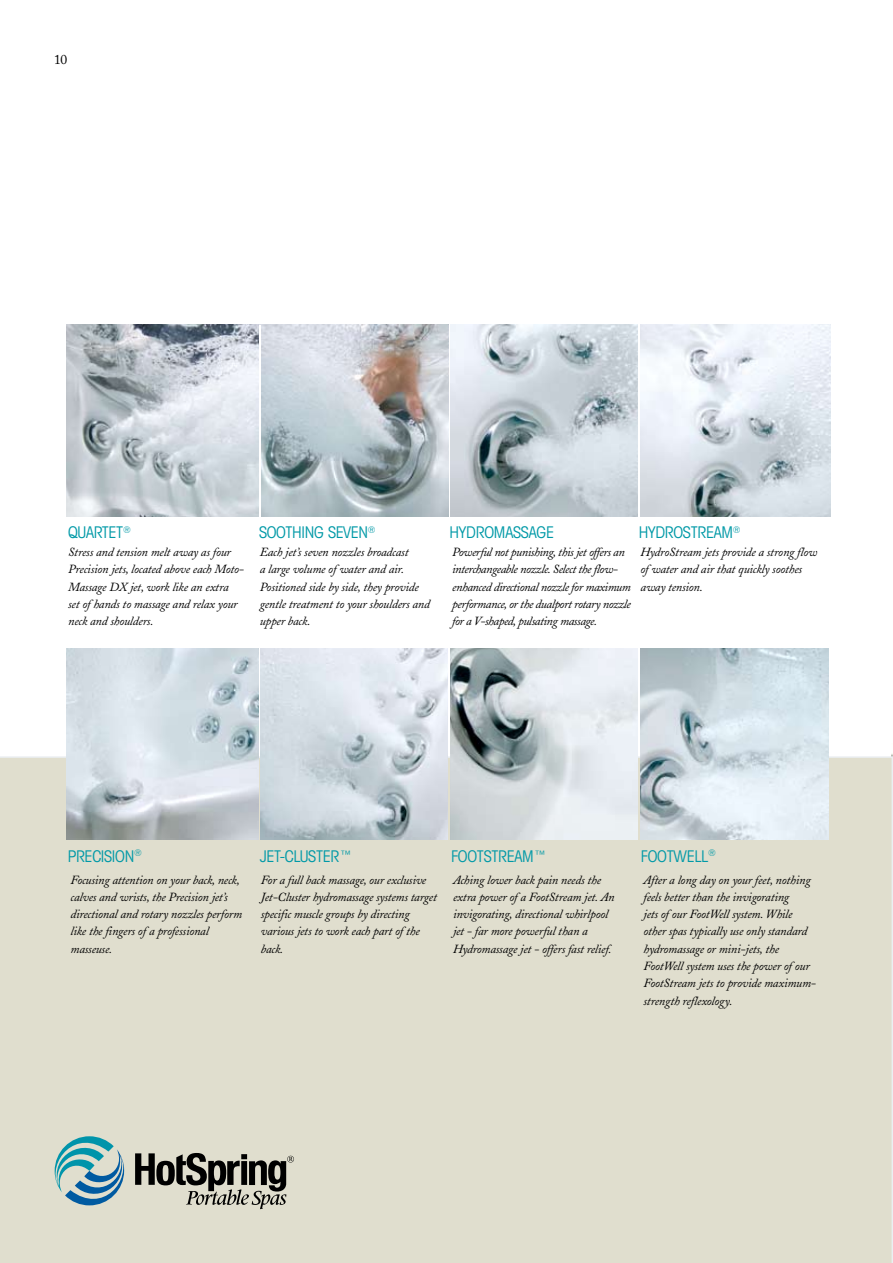
<style>
.page{position:relative;width:893px;height:1263px;background:#fff}
.page>*{position:absolute;margin:0;border:0;box-sizing:border-box;transform-origin:0 0}
.t1{font:condensed 16.05px "Avant Garde IT Cby BT";letter-spacing:-.015em;color:#0099a7}
.t2{font:13.5px "Adobe Caslon";color:#000}
.t3{font:italic 12.3px/17.2px "Adobe Caslon";letter-spacing:-.015em;color:#000}
.t4{font:italic 12.3px/17.2px "Adobe Caslon";letter-spacing:-.035em;color:#000}
.t5{font:condensed 9.3px "Avant Garde IT Cby BT";color:#0099a7}
</style>
<div class="page">
<div style="left:0;top:756px;width:893px;height:507px;background:#e0dece"></div>
<img style="left:261px;top:325px;width:187px;height:191px">
<img style="left:451px;top:648px;width:186px;height:191px">
<img style="left:451px;top:325px;width:186px;height:191px">
<img style="left:261px;top:648px;width:187px;height:191px">
<img style="left:67px;top:325px;width:191px;height:191px">
<img style="left:67px;top:648px;width:191px;height:191px">
<img style="left:641px;top:325px;width:189px;height:191px">
<img style="left:641px;top:648px;width:188px;height:191px">
<svg style="left:55px;top:1136px;width:239px;height:73px;background:#9ea9a3"></svg>
<p class="t2" style="left:54px;top:52px;width:15px">10</p>
<h1 class="t1" style="left:68px;top:523px;width:34px">QUARTET</h1>
<p class="t5" style="left:123px;top:524px;width:9px">®</p>
<h1 class="t1" style="left:639px;top:523px;width:10px">HYDROSTRE</h1>
<h1 class="t1" style="left:714px;top:523px;width:28px">AM<sup>®</sup></h1>
<p class="t5" style="left:368px;top:524px;width:9px">®</p>
<h1 class="t1" style="left:259px;top:523px;width:9px">SOOTHIN</h1>
<h1 class="t1" style="left:314px;top:523px;width:23px">G SEVEN</h1>
<h1 class="t1" style="left:449px;top:523px;width:10px">HYDROM</h1>
<h1 class="t1" style="left:505px;top:523px;width:48px">ASSAGE</h1>
<p class="t3" style="left:68px;top:544px;width:177px">Stress and tension melt away as four Precision jets, located above each Moto-Massage DX jet, work like an extra<br>set of hands to massage and relax your neck and shoulders.</p>
<p class="t4" style="left:452px;top:544px;width:180px">Powerful not punishing, this jet offers an interchangeable nozzle. Select the flow&shy;enhanced directional nozzle for maximum performance, or the dualport rotary nozzle for a V-shaped, pulsating massage.</p>
<p class="t3" style="left:260px;top:544px;width:172px">Each jet’s seven nozzles broadcast<br>a large volume of water and air.<br>Positioned side by side, they provide gentle treatment to your shoulders and upper back.</p>
<p class="t3" style="left:640px;top:544px;width:178px">HydroStream jets provide a strong flow of water and air that quickly soothes away tension.</p>
<h1 class="t1" style="left:68px;top:846px;width:9px">PRECISION</h1>
<p class="t5" style="left:134px;top:847px;width:9px">®</p>
<p class="t3" style="left:71px;top:871px;width:173px">Focusing attention on your back, neck, calves and wrists, the Precision jet’s directional and rotary nozzles perform like the fingers of a professional masseuse.</p>
<h1 class="t1" style="left:260px;top:846px;width:49px">JET-CLUSTER</h1>
<h1 class="t1" style="left:339px;top:846px;width:15px">™</h1>
<h1 class="t1" style="left:451px;top:846px;width:9px">FOOTSTRE</h1>
<h1 class="t1" style="left:514px;top:846px;width:34px">AM™</h1>
<h1 class="t1" style="left:641px;top:846px;width:10px">FOOTWE</h1>
<h1 class="t1" style="left:694px;top:846px;width:23px">LL<sup>®</sup></h1>
<p class="t3" style="left:261px;top:871px;width:178px">For a full back massage, our exclusive<br>Jet-Cluster hydromassage systems target specific muscle groups by directing various jets to work each part of the back.</p>
<p class="t3" style="left:643px;top:871px;width:174px">After a long day on your feet, nothing feels better than the invigorating<br>jets of our FootWell system. While other spas typically use only standard hydromassage or mini-jets, the FootWell system uses the power of our FootStream jets to provide maximum&shy;strength reflexology.</p>
<p class="t3" style="left:453px;top:871px;width:163px">Aching lower back pain needs the extra power of a FootStream jet. An invigorating, directional whirlpool jet - far more powerful than a Hydromassage jet - offers fast relief.</p>
</div>
